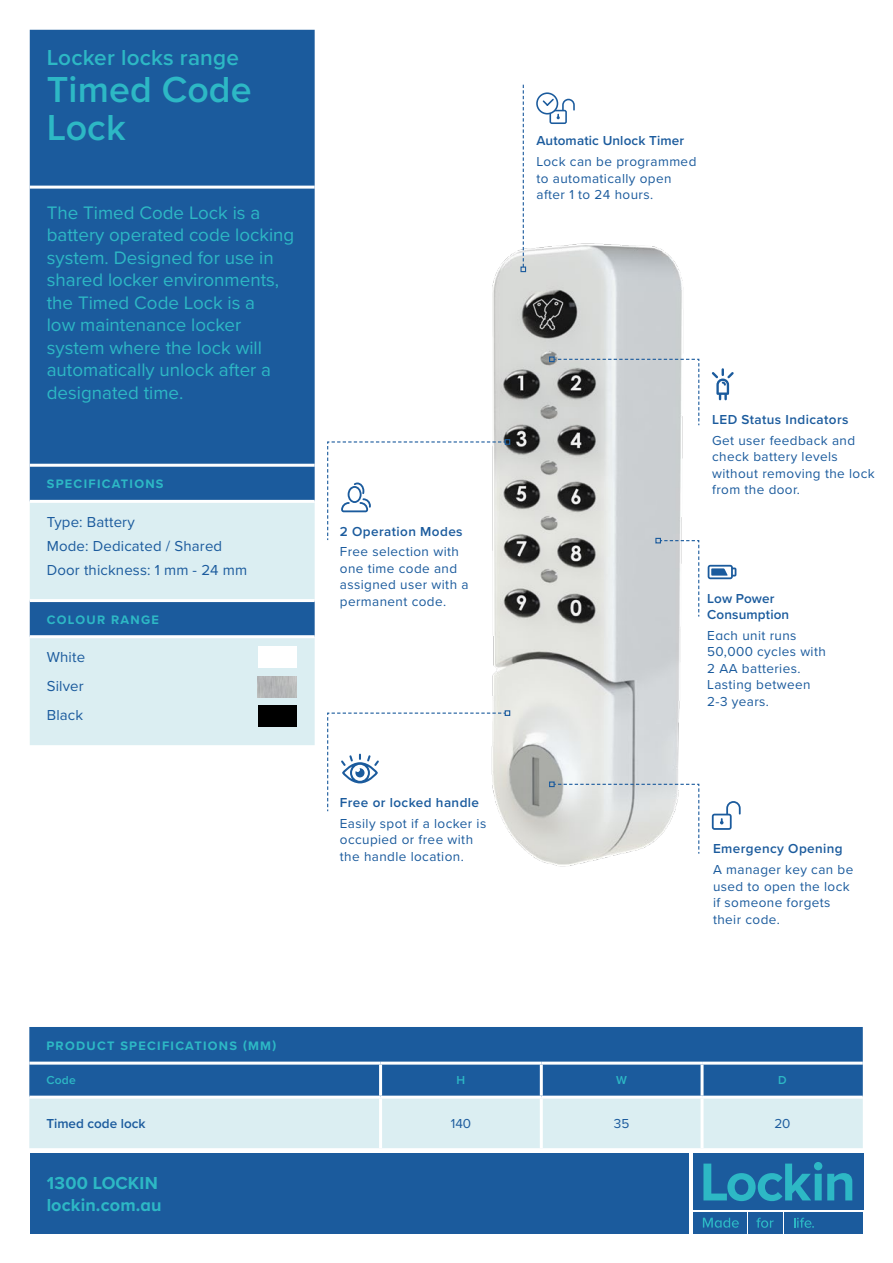
<style>
.page{position:relative;width:893px;height:1263px;background:#fff}
.page>*{position:absolute;margin:0;border:0;box-sizing:border-box;transform-origin:0 0}
.Header_01_5_Long_Ver{font:600 37.5px/37.5px "Proxima Nova";letter-spacing:.005em;color:#2db8c5}
.Header_01{font:600 22.5px "Proxima Nova";letter-spacing:.01em;color:#2db8c5}
.Header_02{font:18.75px/22.5px "Proxima Nova";color:#2db8c5}
.t1{font:700 18px/22.5px "Proxima Nova";letter-spacing:.01em;color:#2db8c5}
.Feature_Text_01{font:15px "Proxima Nova";letter-spacing:.01em;color:#1b5b9d}
.Designer_notes{font:13.5px/16.5px "Proxima Nova";letter-spacing:.03em;color:#1b5b9d}
.Designer_notes-2{font:600 13.5px "Proxima Nova";letter-spacing:.03em;color:#1b5b9d}
.Designer_notes-3{font:600 13.5px/16.5px "Proxima Nova";letter-spacing:.01em;color:#1b5b9d}
.Designer_notes-4{font:600 13.5px "Proxima Nova";color:#1b5b9d}
.Feature_Header_01{font:700 12.75px "Proxima Nova";letter-spacing:.1em;color:#2db8c5}
.t2{font:600 12px "Proxima Nova";color:#2db8c5}
</style>
<div class="page">
<img style="left:492px;top:243px;width:245px;height:624px">
<div style="left:30px;top:1153px;width:658px;height:80px;background:#1b5b9d"></div>
<div style="left:693px;top:1153px;width:170px;height:57px;background:#1b5b9d"></div>
<div style="left:693px;top:1212px;width:53px;height:21px;background:#1b5b9d"></div>
<div style="left:748px;top:1212px;width:35px;height:21px;background:#1b5b9d"></div>
<div style="left:785px;top:1212px;width:78px;height:21px;background:#1b5b9d"></div>
<svg style="left:703px;top:1162px;width:149px;height:39px"></svg>
<svg style="left:794px;top:1217px;width:20px;height:11px"></svg>
<svg style="left:756px;top:1218px;width:17px;height:10px"></svg>
<svg style="left:703px;top:1218px;width:36px;height:10px"></svg>
<div style="left:30px;top:30px;width:285px;height:470px;background:#1b5b9d"></div>
<svg style="left:30px;top:503px;width:285px;height:242px;background:#bfd8e5"></svg>
<hr style="left:30px;top:186px;width:285px;height:3px;background:#fff">
<hr style="left:30px;top:464px;width:285px;height:3px;background:#fff">
<hr style="left:30px;top:599px;width:285px;height:3px;background:#fff">
<hr style="left:30px;top:635px;width:285px;height:3px;background:#fff">
<img style="left:258px;top:676px;width:38px;height:21px">
<div style="left:258px;top:646px;width:38px;height:21px;background:#fff"></div>
<svg style="left:520px;top:85px;width:6px;height:187px"></svg>
<svg style="left:327px;top:710px;width:183px;height:102px"></svg>
<svg style="left:712px;top:801px;width:29px;height:29px"></svg>
<svg style="left:549px;top:356px;width:151px;height:70px;background:#c6c9cb"></svg>
<svg style="left:327px;top:439px;width:183px;height:102px"></svg>
<svg style="left:712px;top:368px;width:22px;height:32px"></svg>
<div style="left:29px;top:1027px;width:834px;height:34px;background:#1b5b9d"></div>
<svg style="left:29px;top:1064px;width:834px;height:84px;background:#92b6d1"></svg>
<hr style="left:379px;top:1064px;width:3px;height:32px;background:#fff">
<hr style="left:540px;top:1064px;width:3px;height:32px;background:#fff">
<svg style="left:700px;top:1064px;width:4px;height:32px"></svg>
<hr style="left:29px;top:1096px;width:352px;height:3px;background:#fff">
<hr style="left:381px;top:1096px;width:160px;height:3px;background:#fff">
<hr style="left:379px;top:1099px;width:3px;height:49px;background:#fff">
<hr style="left:541px;top:1096px;width:161px;height:3px;background:#fff">
<hr style="left:540px;top:1099px;width:3px;height:49px;background:#fff">
<hr style="left:702px;top:1096px;width:161px;height:3px;background:#fff">
<svg style="left:700px;top:1099px;width:4px;height:49px"></svg>
<svg style="left:536px;top:92px;width:39px;height:32px"></svg>
<svg style="left:549px;top:781px;width:151px;height:74px"></svg>
<div style="left:258px;top:706px;width:38px;height:21px;background:#000"></div>
<svg style="left:655px;top:538px;width:45px;height:80px"></svg>
<svg style="left:708px;top:565px;width:28px;height:14px"></svg>
<p class="Header_01" style="left:47px;top:40px;width:194px">Locker locks range</p>
<p class="Header_01_5_Long_Ver" style="left:47px;top:70px;width:206px">Timed Code<br>Lock</p>
<p class="Header_02" style="left:47px;top:201px;width:249px">The Timed Code Lock is a battery operated code locking system. Designed for use in shared locker environments, the Timed Code Lock is a<br>low maintenance locker system where the lock will automatically unlock after a designated time.</p>
<p class="Feature_Header_01" style="left:47px;top:475px;width:118px">SPECIFICATIONS</p>
<p class="Feature_Text_01" style="left:47px;top:511px;width:89px">Type: Battery</p>
<p class="Feature_Text_01" style="left:47px;top:535px;width:177px">Mode: Dedicated / Shared</p>
<p class="Feature_Text_01" style="left:47px;top:559px;width:202px">Door thickness: 1 mm - 24 mm</p>
<p class="Feature_Header_01" style="left:47px;top:610px;width:114px">COLOUR RANGE</p>
<p class="Feature_Text_01" style="left:47px;top:646px;width:40px">White</p>
<p class="Feature_Text_01" style="left:47px;top:675px;width:39px">Silver</p>
<p class="Feature_Text_01" style="left:47px;top:703px;width:38px">Black</p>
<p class="Designer_notes-2" style="left:340px;top:521px;width:124px">2 Operation Modes</p>
<p class="Designer_notes" style="left:340px;top:543px;width:130px">Free selection with one time code and assigned user with a permanent code.</p>
<p class="Designer_notes-2" style="left:340px;top:792px;width:141px">Free or locked handle</p>
<p class="Designer_notes" style="left:340px;top:814px;width:148px">Easily spot if a locker is occupied or free with the handle location.</p>
<p class="Designer_notes-3" style="left:536px;top:132px;width:149px">Automatic Unlock Timer</p>
<p class="Designer_notes" style="left:536px;top:153px;width:161px">Lock can be programmed to automatically open after 1 to 24 hours.</p>
<p class="Designer_notes-2" style="left:712px;top:409px;width:138px">LED Status Indicators</p>
<p class="Designer_notes" style="left:712px;top:431px;width:164px">Get user feedback and check battery levels without removing the lock from the door.</p>
<p class="Designer_notes-3" style="left:707px;top:589px;width:83px">Low Power<br>Consumption</p>
<p class="Designer_notes" style="left:707px;top:626px;width:120px">Each unit runs<br>50,000 cycles with<br>2 AA batteries.<br>Lasting between<br>2-3 years.</p>
<p class="Designer_notes-2" style="left:713px;top:839px;width:131px">Emergency Opening</p>
<p class="Designer_notes" style="left:713px;top:861px;width:142px">A manager key can be used to open the lock if someone forgets their code.</p>
<p class="Feature_Header_01" style="left:46px;top:1036px;width:231px">PRODUCT SPECIFICATIONS (MM)</p>
<p class="t2" style="left:46px;top:1071px;width:31px">Code</p>
<p class="t2" style="left:457px;top:1071px;width:10px">H</p>
<p class="t2" style="left:616px;top:1071px;width:12px">W</p>
<p class="t2" style="left:778px;top:1071px;width:10px">D</p>
<p class="Designer_notes-4" style="left:46px;top:1113px;width:101px">Timed code lock</p>
<p class="Designer_notes" style="left:451px;top:1115px;width:22px">140</p>
<p class="Designer_notes" style="left:614px;top:1115px;width:17px">35</p>
<p class="Designer_notes" style="left:774px;top:1115px;width:18px">20</p>
<h3 class="t1" style="left:47px;top:1171px;width:116px">1300 LOCKIN lockin.com.au</h3>
</div>
